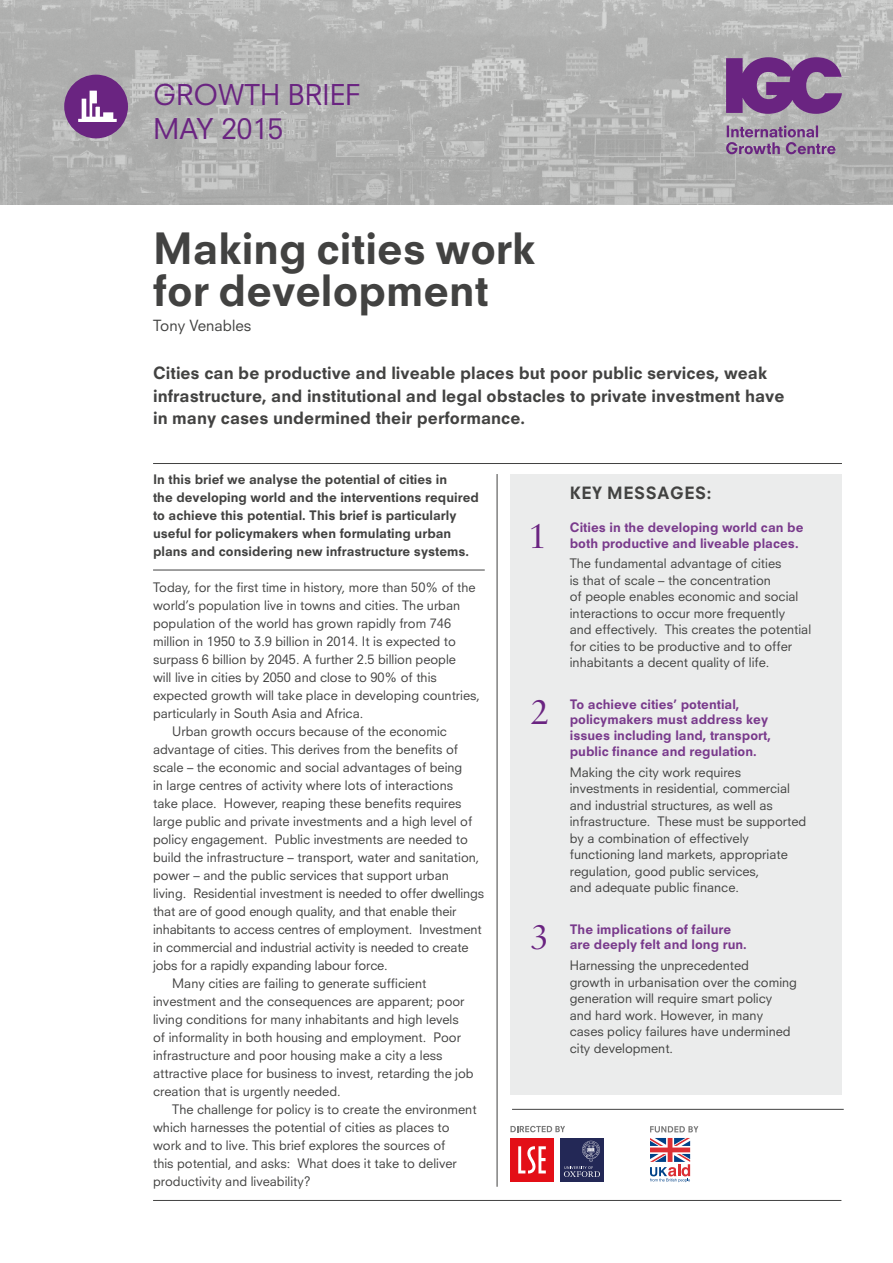
<style>
.page{position:relative;width:893px;height:1263px;background:#fff}
.page>*{position:absolute;margin:0;border:0;box-sizing:border-box;transform-origin:0 0}
.t1{font:800 42px/42px "Neuzeit SLT Std";color:#424241}
.t2{font:37.05px "Sabon MT Std";color:#6a2481}
.t3{font:27.9px/33.5px "Neuzeit SLT Std";color:#6a2481}
.t4{font:800 16.5px/22.5px "Neuzeit SLT Std";color:#424241}
.t5{font:800 16.5px "Neuzeit SLT Std";letter-spacing:.04em;color:#424241}
.t6{font:15px "Neuzeit SLT Std";color:#424241}
.t7{font:12.75px/16.5px "Neuzeit SLT Std";color:#424241}
.t8{font:800 12.75px/15.8px "Neuzeit SLT Std";color:#793a8c}
.t9{font:800 12.75px/18px "Neuzeit SLT Std";color:#424241}
</style>
<div class="page">
<img style="left:0;top:0;width:893px;height:204px">
<svg style="left:726px;top:57px;width:116px;height:57px;background:#815090"></svg>
<svg style="left:726px;top:125px;width:109px;height:29px;background:#9c88a3"></svg>
<hr style="left:153px;top:1200px;width:688px;height:1px;background:#424241">
<hr style="left:497px;top:474px;width:1px;height:713px;background:#424241">
<hr style="left:153px;top:463px;width:689px;height:1px;background:#424241">
<hr style="left:153px;top:570px;width:332px;height:1px;background:#424241">
<hr style="left:512px;top:1109px;width:332px;height:1px;background:#424241">
<div style="left:510px;top:474px;width:332px;height:621px;background:#ebecec"></div>
<svg style="left:510px;top:1126px;width:55px;height:6px"></svg>
<div style="left:510px;top:1138px;width:44px;height:43px;background:#e30f17"></div>
<svg style="left:518px;top:1146px;width:28px;height:27px"></svg>
<svg style="left:650px;top:1126px;width:48px;height:6px"></svg>
<div style="left:560px;top:1138px;width:44px;height:43px;background:#232856"></div>
<svg style="left:564px;top:1141px;width:36px;height:36px"></svg>
<svg style="left:650px;top:1138px;width:40px;height:44px"></svg>
<div style="left:64px;top:75px;width:64px;height:63px;background:#6a2481;border-radius:50%"></div>
<svg style="left:78px;top:91px;width:39px;height:31px"></svg>
<h3 class="t3" style="left:153px;top:78px;width:209px">GROWTH BRIEF<br>MAY 2015</h3>
<h1 class="t1" style="left:153px;top:227px;width:384px">Making cities work for development</h1>
<p class="t6" style="left:153px;top:317px;width:100px">Tony Venables</p>
<p class="t4" style="left:153px;top:362px;width:633px">Cities can be productive and liveable places but poor public services, weak infrastructure, and institutional and legal obstacles to private investment have in many cases undermined their performance.</p>
<p class="t9" style="left:153px;top:470px;width:327px">In this brief we analyse the potential of cities in<br>the developing world and the interventions required to achieve this potential. This brief is particularly useful for policymakers when formulating urban plans and considering new infrastructure systems.</p>
<p class="t7" style="left:153px;top:579px;width:324px">Today, for the first time in history, more than 50% of the</p>
<p class="t7" style="left:153px;top:597px;width:309px">world’s population live in towns and cities. The urban</p>
<p class="t7" style="left:153px;top:615px;width:299px">population of the world has grown rapidly from 746</p>
<p class="t7" style="left:153px;top:633px;width:304px">million in 1950 to 3.9 billion in 2014. It is expected to</p>
<p class="t7" style="left:153px;top:651px;width:304px">surpass 6 billion by 2045. A further 2.5 billion people</p>
<p class="t7" style="left:153px;top:669px;width:285px">will live in cities by 2050 and close to 90% of this</p>
<p class="t7" style="left:153px;top:687px;width:328px">expected growth will take place in developing countries,</p>
<p class="t7" style="left:153px;top:705px;width:212px">particularly in South Asia and Africa.</p>
<p class="t7" style="left:172px;top:723px;width:276px">Urban growth occurs because of the economic</p>
<p class="t7" style="left:153px;top:741px;width:307px">advantage of cities. This derives from the benefits of</p>
<p class="t7" style="left:153px;top:759px;width:311px">scale – the economic and social advantages of being</p>
<p class="t7" style="left:153px;top:777px;width:302px">in large centres of activity where lots of interactions</p>
<p class="t7" style="left:153px;top:795px;width:310px">take place. However, reaping these benefits requires</p>
<p class="t7" style="left:153px;top:813px;width:321px">large public and private investments and a high level of</p>
<p class="t7" style="left:153px;top:831px;width:316px">policy engagement. Public investments are needed to</p>
<p class="t7" style="left:153px;top:849px;width:328px">build the infrastructure – transport, water and sanitation,</p>
<p class="t7" style="left:153px;top:867px;width:297px">power – and the public services that support urban</p>
<p class="t7" style="left:153px;top:885px;width:333px">living. Residential investment is needed to offer dwellings</p>
<p class="t7" style="left:153px;top:903px;width:305px">that are of good enough quality, and that enable their</p>
<p class="t7" style="left:153px;top:921px;width:330px">inhabitants to access centres of employment. Investment</p>
<p class="t7" style="left:153px;top:939px;width:317px">in commercial and industrial activity is needed to create</p>
<p class="t7" style="left:153px;top:957px;width:236px">jobs for a rapidly expanding labour force.</p>
<p class="t7" style="left:172px;top:975px;width:256px">Many cities are failing to generate sufficient</p>
<p class="t7" style="left:153px;top:993px;width:313px">investment and the consequences are apparent; poor</p>
<p class="t7" style="left:153px;top:1011px;width:307px">living conditions for many inhabitants and high levels</p>
<p class="t7" style="left:153px;top:1029px;width:309px">of informality in both housing and employment. Poor</p>
<p class="t7" style="left:153px;top:1047px;width:291px">infrastructure and poor housing make a city a less</p>
<p class="t7" style="left:153px;top:1065px;width:322px">attractive place for business to invest, retarding the job</p>
<p class="t7" style="left:153px;top:1083px;width:189px">creation that is urgently needed.</p>
<p class="t7" style="left:172px;top:1101px;width:306px">The challenge for policy is to create the environment</p>
<p class="t7" style="left:153px;top:1119px;width:298px">which harnesses the potential of cities as places to</p>
<p class="t7" style="left:153px;top:1137px;width:294px">work and to live. This brief explores the sources of</p>
<p class="t7" style="left:153px;top:1155px;width:305px">this potential, and asks: What does it take to deliver</p>
<p class="t7" style="left:153px;top:1173px;width:159px">productivity and liveability?</p>
<p class="t5" style="left:570px;top:483px;width:143px">KEY MESSAGES:</p>
<h2 class="t2" style="left:529px;top:513px;width:19px">1</h2>
<p class="t8" style="left:570px;top:519px;width:235px">Cities in the developing world can be both productive and liveable places.</p>
<p class="t7" style="left:570px;top:555px;width:243px">The fundamental advantage of cities<br>is that of scale – the concentration<br>of people enables economic and social interactions to occur more frequently<br>and effectively. This creates the potential for cities to be productive and to offer inhabitants a decent quality of life.</p>
<h2 class="t2" style="left:531px;top:690px;width:19px">2</h2>
<p class="t8" style="left:570px;top:696px;width:203px">To achieve cities’ potential, policymakers must address key issues including land, transport, public finance and regulation.</p>
<p class="t7" style="left:570px;top:764px;width:238px">Making the city work requires investments in residential, commercial and industrial structures, as well as infrastructure. These must be supported by a combination of effectively functioning land markets, appropriate regulation, good public services,<br>and adequate public finance.</p>
<h2 class="t2" style="left:531px;top:915px;width:19px">3</h2>
<p class="t8" style="left:570px;top:921px;width:178px">The implications of failure are deeply felt and long run.</p>
<p class="t7" style="left:570px;top:957px;width:229px">Harnessing the unprecedented<br>growth in urbanisation over the coming generation will require smart policy and hard work. However, in many cases policy failures have undermined city development.</p>
</div>
